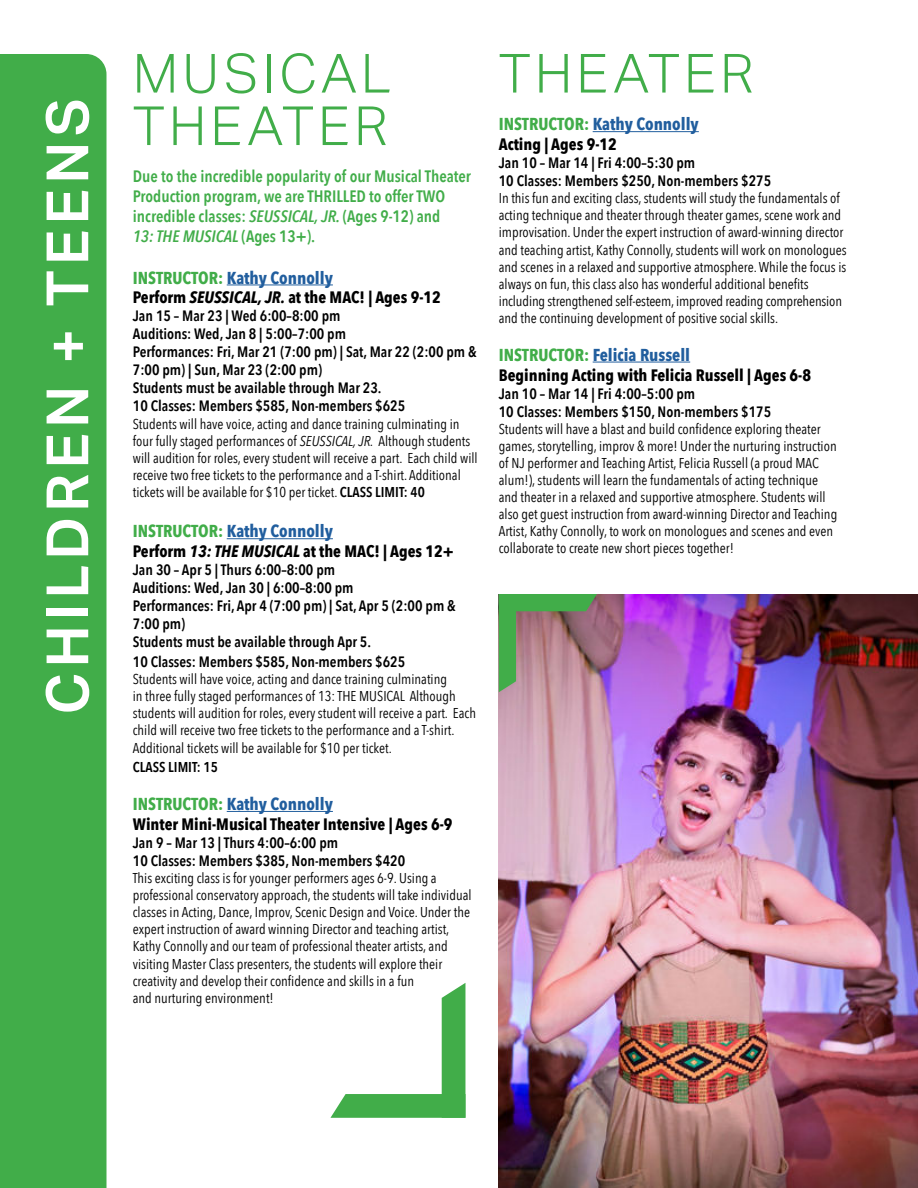
<style>
.page{position:relative;width:918px;height:1188px;background:#fff}
.page>*{position:absolute;margin:0;border:0;box-sizing:border-box;transform-origin:0 0}
.t1{font:600 58.35px "Aktiv Grotesk";letter-spacing:.09em;color:#fff}
.t2{font:300 54px/52.5px "Aktiv Grotesk";letter-spacing:.08em;color:#41ad49}
.t3{font:700 17.25px "Avenir Next Condensed";color:#215e9e}
.t4{font:700 16.5px "Avenir Next Condensed";color:#000}
.t5{font:600 16.5px/20.1px "Avenir Next Condensed";color:#41ad49}
.t6{font:600 15px/18px "Avenir Next Condensed";color:#000}
.t7{font:14.25px/17.1px "Avenir Next Condensed";color:#000}
.t8{font:600 14.25px "Avenir Next Condensed";color:#000}
.s1{font-style:italic}
.s2{color:#41ad49}
.s3{font-weight:600}
</style>
<div class="page">
<hr style="left:227px;top:285px;width:106px;height:1px;background:#215e9e">
<hr style="left:227px;top:538px;width:106px;height:1px;background:#215e9e">
<hr style="left:227px;top:811px;width:106px;height:1px;background:#215e9e">
<hr style="left:593px;top:131px;width:106px;height:1px;background:#215e9e">
<hr style="left:593px;top:362px;width:97px;height:1px;background:#215e9e">
<img style="left:499px;top:594px;width:419px;height:594px">
<svg style="left:499px;top:594px;width:98px;height:98px;background:#8b8c74"></svg>
<div style="left:0;top:54px;width:106px;height:1134px;background:#41ad49"></div>
<svg style="left:330px;top:983px;width:135px;height:135px"></svg>
<h1 class="t1" style="left:34px;top:715px;width:618px;rotate:-90deg">CHILDREN + TEENS</h1>
<h2 class="t2" style="left:133px;top:48px;width:259px">MUSICAL<br>THEATER</h2>
<p class="t5" style="left:133px;top:166px;width:340px">Due to the incredible popularity of our Musical Theater Production program, we are THRILLED to offer TWO incredible classes: <span class="s1">SEUSSICAL, JR.</span> (Ages 9-12) and<br><span class="s1">13: THE MUSICAL</span> (Ages 13+).</p>
<p class="t3" style="left:133px;top:270px;width:202px"><span class="s2">INSTRUCTOR:</span> Kathy Connolly</p>
<p class="t4" style="left:133px;top:291px;width:309px">Perform <span class="s1">SEUSSICAL, JR.</span> at the MAC! | Ages 9-12</p>
<p class="t6" style="left:133px;top:307px;width:345px">Jan 15 – Mar 23 | Wed 6:00–8:00 pm<br>Auditions: Wed, Jan 8 | 5:00–7:00 pm<br>Performances: Fri, Mar 21 (7:00 pm) | Sat, Mar 22 (2:00 pm &amp; 7:00 pm) | Sun, Mar 23 (2:00 pm)<br>Students must be available through Mar 23.<br>10 Classes: Members $585, Non-members $625</p>
<p class="t7" style="left:133px;top:416px;width:346px">Students will have voice, acting and dance training culminating in four fully staged performances of <span class="s1">SEUSSICAL, JR.</span> Although students will audition for roles, every student will receive a part. Each child will receive two free tickets to the performance and a T-shirt. Additional tickets will be available for $10 per ticket. <span class="s3">CLASS LIMIT: 40</span></p>
<p class="t3" style="left:133px;top:524px;width:202px"><span class="s2">INSTRUCTOR:</span> Kathy Connolly</p>
<p class="t4" style="left:133px;top:544px;width:322px">Perform <span class="s1">13: THE MUSICAL</span> at the MAC! | Ages 12+</p>
<p class="t6" style="left:133px;top:562px;width:324px">Jan 30 – Apr 5 | Thurs 6:00–8:00 pm<br>Auditions: Wed, Jan 30 | 6:00–8:00 pm<br>Performances: Fri, Apr 4 (7:00 pm) | Sat, Apr 5 (2:00 pm &amp; 7:00 pm)<br>Students must be available through Apr 5.</p>
<p class="t6" style="left:133px;top:654px;width:274px">10 Classes: Members $585, Non-members $625</p>
<p class="t7" style="left:133px;top:672px;width:345px">Students will have voice, acting and dance training culminating<br>in three fully staged performances of 13: THE MUSICAL Although students will audition for roles, every student will receive a part. Each child will receive two free tickets to the performance and a T-shirt.<br>Additional tickets will be available for $10 per ticket.</p>
<p class="t8" style="left:133px;top:755px;width:87px">CLASS LIMIT: 15</p>
<p class="t3" style="left:133px;top:797px;width:202px"><span class="s2">INSTRUCTOR:</span> Kathy Connolly</p>
<p class="t4" style="left:133px;top:817px;width:321px">Winter Mini-Musical Theater Intensive | Ages 6-9</p>
<p class="t6" style="left:133px;top:835px;width:274px">Jan 9 – Mar 13 | Thurs 4:00–6:00 pm<br>10 Classes: Members $385, Non-members $420</p>
<p class="t7" style="left:133px;top:871px;width:340px">This exciting class is for younger performers ages 6-9. Using a professional conservatory approach, the students will take individual classes in Acting, Dance, Improv, Scenic Design and Voice. Under the expert instruction of award winning Director and teaching artist, Kathy Connolly and our team of professional theater artists, and visiting Master Class presenters, the students will explore their creativity and develop their confidence and skills in a fun<br>and nurturing environment!</p>
<h2 class="t2" style="left:499px;top:48px;width:256px">THEATER</h2>
<p class="t3" style="left:499px;top:117px;width:202px"><span class="s2">INSTRUCTOR:</span> Kathy Connolly</p>
<p class="t4" style="left:499px;top:137px;width:119px">Acting | Ages 9-12</p>
<p class="t6" style="left:499px;top:155px;width:274px">Jan 10 – Mar 14 | Fri 4:00–5:30 pm<br>10 Classes: Members $250, Non-members $275</p>
<p class="t7" style="left:499px;top:191px;width:349px">In this fun and exciting class, students will study the fundamentals of acting technique and theater through theater games, scene work and improvisation. Under the expert instruction of award-winning director and teaching artist, Kathy Connolly, students will work on monologues and scenes in a relaxed and supportive atmosphere. While the focus is always on fun, this class also has wonderful additional benefits including strengthened self-esteem, improved reading comprehension and the continuing development of positive social skills.</p>
<p class="t3" style="left:499px;top:347px;width:193px"><span class="s2">INSTRUCTOR:</span> Felicia Russell</p>
<p class="t4" style="left:499px;top:368px;width:314px">Beginning Acting with Felicia Russell | Ages 6-8</p>
<p class="t6" style="left:499px;top:386px;width:274px">Jan 10 – Mar 14 | Fri 4:00–5:00 pm<br>10 Classes: Members $150, Non-members $175</p>
<p class="t7" style="left:499px;top:419px;width:340px">Students will have a blast and build confidence exploring theater games, storytelling, improv &amp; more! Under the nurturing instruction of NJ performer and Teaching Artist, Felicia Russell (a proud MAC alum!), students will learn the fundamentals of acting technique and theater in a relaxed and supportive atmosphere. Students will also get guest instruction from award-winning Director and Teaching Artist, Kathy Connolly, to work on monologues and scenes and even collaborate to create new short pieces together!</p>
</div>
